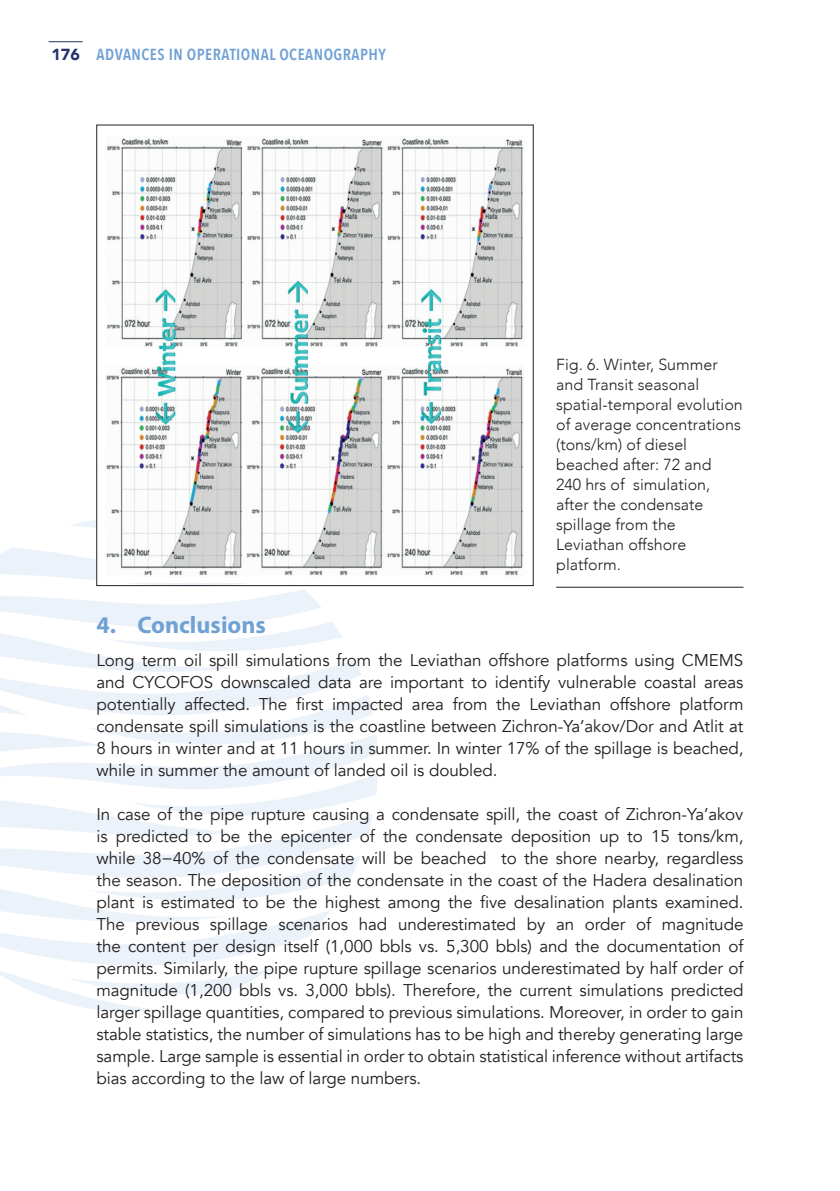
<style>
.page{position:relative;width:840px;height:1191px;background:#fff}
.page>*{position:absolute;margin:0;border:0;box-sizing:border-box;transform-origin:0 0}
.t1{font:700 24px "Myriad Pro";color:#70a1d5}
.t2{font:17px/22px "Avenir";letter-spacing:-.005em;color:#231f20;text-align:justify}
.t3{font:300 16px/20px "Avenir";color:#231f20}
.t4{font:600 16px "Avenir Next Condensed";letter-spacing:.03em;color:#70a1d5}
.s1{font-family:"Avenir";font-weight:900;color:#24326d}
</style>
<div class="page">
<hr style="left:49px;top:41px;width:34px;height:1px;background:#24326d">
<svg style="left:0;top:836px;width:361px;height:176px"></svg>
<svg style="left:0;top:520px;width:378px;height:316px"></svg>
<hr style="left:556px;top:587px;width:187px;height:1px;background:#231f20">
<img style="left:98px;top:138px;width:426px;height:444px">
<p class="t4" style="left:51px;top:41px;width:336px"><span class="s1">176</span> ADVANCES IN OPERATIONAL OCEANOGRAPHY</p>
<p class="t3" style="left:556px;top:354px;width:188px">Fig. 6. Winter, Summer and Transit seasonal spatial-temporal evolution of average concentrations (tons/km) of diesel beached after: 72 and<br>240 hrs of simulation, after the condensate spillage from the<br>Leviathan offshore platform.</p>
<h1 class="t1" style="left:96px;top:609px;width:171px">4. Conclusions</h1>
<p class="t2" style="left:96px;top:649px;width:648px">Long term oil spill simulations from the Leviathan offshore platforms using CMEMS and CYCOFOS downscaled data are important to identify vulnerable coastal areas potentially affected. The first impacted area from the Leviathan offshore platform condensate spill simulations is the coastline between Zichron-Ya’akov/Dor and Atlit at 8 hours in winter and at 11 hours in summer. In winter 17% of the spillage is beached, while in summer the amount of landed oil is doubled.</p>
<p class="t2" style="left:96px;top:803px;width:648px">In case of the pipe rupture causing a condensate spill, the coast of Zichron-Ya’akov is predicted to be the epicenter of the condensate deposition up to 15 tons/km, while 38−40% of the condensate will be beached to the shore nearby, regardless the season. The deposition of the condensate in the coast of the Hadera desalination plant is estimated to be the highest among the five desalination plants examined.<br>The previous spillage scenarios had underestimated by an order of magnitude the content per design itself (1,000 bbls vs. 5,300 bbls) and the documentation of permits. Similarly, the pipe rupture spillage scenarios underestimated by half order of magnitude (1,200 bbls vs. 3,000 bbls). Therefore, the current simulations predicted larger spillage quantities, compared to previous simulations. Moreover, in order to gain stable statistics, the number of simulations has to be high and thereby generating large sample. Large sample is essential in order to obtain statistical inference without artifacts bias according to the law of large numbers.</p>
</div>
